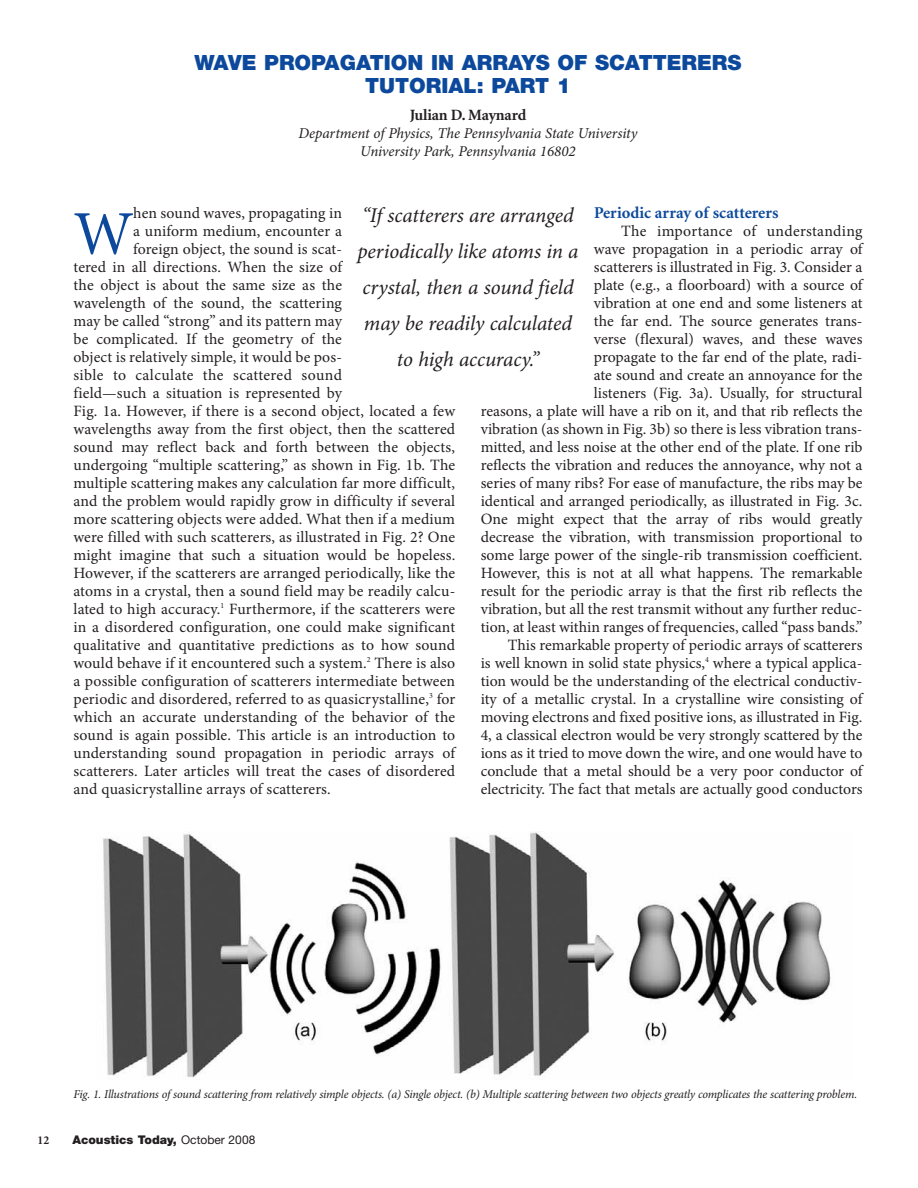
<style>
.page{position:relative;width:918px;height:1188px;background:#fff}
.page>*{position:absolute;margin:0;border:0;box-sizing:border-box;transform-origin:0 0}
.t1{font:62.1px "Minion Pro";color:#0c499c}
.t2{font:italic 21px/36px "Minion Pro";letter-spacing:-.005em;color:#231f20;text-align:center}
.t3{font:900 21px/22.5px "Helvetica Neue";color:#0c499c;text-align:center}
.t4{font:700 16.5px "Minion";color:#0c499c}
.t5{font:15.75px/18px "Minion Pro";color:#231f20;text-align:right}
.t6{font:15.75px "Minion Pro";letter-spacing:.025em;color:#231f20}
.t7{font:700 15.75px "Minion";letter-spacing:-.01em;color:#231f20}
.t8{font:italic 15px/18px "Minion Pro";letter-spacing:-.01em;color:#231f20;text-align:center}
.t9{font:italic 12px "Minion Pro";letter-spacing:-.02em;color:#231f20}
.t10{font:900 12px "Helvetica Neue";color:#231f20}
.t11{font:700 12px "Minion";color:#231f20}
.s1{font-weight:400}
</style>
<div class="page">
<img style="left:103px;top:831px;width:728px;height:247px">
<h2 class="t3" style="left:195px;top:54px;width:548px">WAVE PROPAGATION IN ARRAYS OF SCATTERERS<br>TUTORIAL: PART 1</h2>
<p class="t7" style="left:410px;top:109px;width:118px">Julian D. Maynard</p>
<p class="t8" style="left:299px;top:126px;width:340px">Department of Physics, The Pennsylvania State University<br>University Park, Pennsylvania 16802</p>
<p class="t4" style="left:594px;top:206px;width:186px">Periodic array of scatterers</p>
<p class="t5" style="left:481px;top:223px;width:383px">The importance of understanding<br>wave propagation in a periodic array of<br>scatterers is illustrated in Fig. 3. Consider a<br>plate (e.g., a floorboard) with a source of<br>vibration at one end and some listeners at<br>the far end. The source generates trans-<br>verse (flexural) waves, and these waves<br>propagate to the far end of the plate, radi-<br>ate sound and create an annoyance for the<br>listeners (Fig. 3a). Usually, for structural<br>reasons, a plate will have a rib on it, and that rib reflects the vibration (as shown in Fig. 3b) so there is less vibration trans&shy;mitted, and less noise at the other end of the plate. If one rib reflects the vibration and reduces the annoyance, why not a series of many ribs? For ease of manufacture, the ribs may be identical and arranged periodically, as illustrated in Fig. 3c.<br>One might expect that the array of ribs would greatly decrease the vibration, with transmission proportional to some large power of the single-rib transmission coefficient.<br>However, this is not at all what happens. The remarkable result for the periodic array is that the first rib reflects the vibration, but all the rest transmit without any further reduc&shy;tion, at least within ranges of frequencies, called “pass bands.” This remarkable property of periodic arrays of scatterers<br>is well known in solid state physics,<sup>4</sup> where a typical applica&shy;tion would be the understanding of the electrical conductiv&shy;ity of a metallic crystal. In a crystalline wire consisting of moving electrons and fixed positive ions, as illustrated in Fig.<br>4, a classical electron would be very strongly scattered by the ions as it tried to move down the wire, and one would have to conclude that a metal should be a very poor conductor of electricity. The fact that metals are actually good conductors</p>
<h1 class="t1" style="left:74px;top:210px;width:62px">W</h1>
<p class="t5" style="left:133px;top:205px;width:210px">hen sound waves, propagating in</p>
<h2 class="t2" style="left:357px;top:199px;width:223px">“If scatterers are arranged periodically like atoms in a crystal, then a sound field may be readily calculated to high accuracy.”</h2>
<p class="t5" style="left:133px;top:223px;width:210px">a uniform medium, encounter a</p>
<p class="t5" style="left:133px;top:241px;width:210px">foreign object, the sound is scat-</p>
<p class="t5" style="left:74px;top:259px;width:270px">tered in all directions. When the size of</p>
<p class="t5" style="left:74px;top:277px;width:270px">the object is about the same size as the</p>
<p class="t5" style="left:74px;top:295px;width:270px">wavelength of the sound, the scattering</p>
<p class="t5" style="left:74px;top:313px;width:270px">may be called “strong” and its pattern may</p>
<p class="t5" style="left:74px;top:331px;width:270px">be complicated. If the geometry of the</p>
<p class="t5" style="left:74px;top:349px;width:270px">object is relatively simple, it would be pos-</p>
<p class="t6" style="left:74px;top:369px;width:270px">sible to calculate the scattered sound</p>
<p class="t5" style="left:74px;top:385px;width:270px">field—such a situation is represented by</p>
<p class="t5" style="left:74px;top:403px;width:383px">Fig. 1a. However, if there is a second object, located a few</p>
<p class="t5" style="left:74px;top:421px;width:383px">wavelengths away from the first object, then the scattered</p>
<p class="t5" style="left:74px;top:439px;width:383px">sound may reflect back and forth between the objects,</p>
<p class="t5" style="left:74px;top:457px;width:383px">undergoing “multiple scattering,” as shown in Fig. 1b. The</p>
<p class="t5" style="left:74px;top:475px;width:383px">multiple scattering makes any calculation far more difficult,</p>
<p class="t5" style="left:74px;top:493px;width:383px">and the problem would rapidly grow in difficulty if several</p>
<p class="t5" style="left:74px;top:511px;width:383px">more scattering objects were added. What then if a medium</p>
<p class="t5" style="left:74px;top:529px;width:383px">were filled with such scatterers, as illustrated in Fig. 2? One</p>
<p class="t5" style="left:74px;top:547px;width:383px">might imagine that such a situation would be hopeless.</p>
<p class="t5" style="left:74px;top:565px;width:383px">However, if the scatterers are arranged periodically, like the</p>
<p class="t5" style="left:74px;top:583px;width:383px">atoms in a crystal, then a sound field may be readily calcu-</p>
<p class="t5" style="left:74px;top:601px;width:383px">lated to high accuracy.<sup>1</sup> Furthermore, if the scatterers were</p>
<p class="t5" style="left:73px;top:619px;width:383px">in a disordered configuration, one could make significant</p>
<p class="t5" style="left:73px;top:637px;width:383px">qualitative and quantitative predictions as to how sound</p>
<p class="t5" style="left:73px;top:655px;width:383px">would behave if it encountered such a system.<sup>2</sup> There is also</p>
<p class="t5" style="left:73px;top:673px;width:383px">a possible configuration of scatterers intermediate between</p>
<p class="t5" style="left:73px;top:691px;width:383px">periodic and disordered, referred to as quasicrystalline,<sup>3</sup> for</p>
<p class="t5" style="left:74px;top:709px;width:383px">which an accurate understanding of the behavior of the</p>
<p class="t5" style="left:74px;top:727px;width:383px">sound is again possible. This article is an introduction to</p>
<p class="t5" style="left:74px;top:745px;width:383px">understanding sound propagation in periodic arrays of</p>
<p class="t5" style="left:74px;top:763px;width:383px">scatterers. Later articles will treat the cases of disordered</p>
<p class="t5" style="left:74px;top:781px;width:259px">and quasicrystalline arrays of scatterers.</p>
<p class="t9" style="left:74px;top:1090px;width:785px">Fig. 1. Illustrations of sound scattering from relatively simple objects. (a) Single object. (b) Multiple scattering between two objects greatly complicates the scattering problem.</p>
<p class="t11" style="left:38px;top:1136px;width:13px">12</p>
<p class="t10" style="left:72px;top:1135px;width:184px">Acoustics Today, <span class="s1">October 2008</span></p>
</div>
